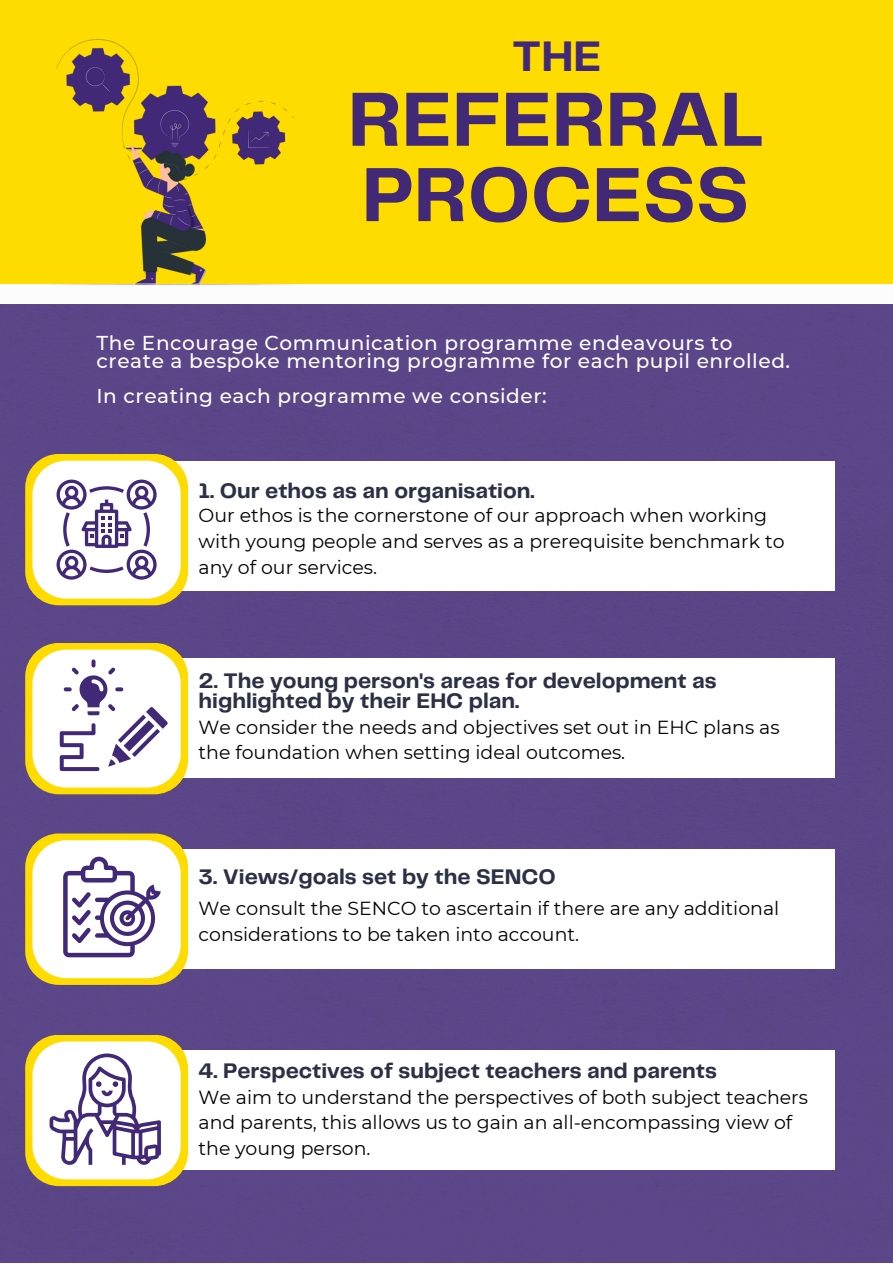
<style>
.page{position:relative;width:893px;height:1264px;background:#fff}
.page>*{position:absolute;margin:0;border:0;box-sizing:border-box;transform-origin:0 0}
.t1{font:700 79.65px/75.3px "Telegraf";color:#412977}
.t2{font:700 44.4px "Telegraf";color:#412977}
.t3{font:700 21.9px/20.2px "Telegraf";color:#2c3045}
.t4{font:500 20.1px/18px "Montserrat";letter-spacing:.03em;color:#fff}
.t5{font:18.9px/25.8px "Montserrat";color:#000}
</style>
<div class="page">
<div style="left:0;top:304px;width:892px;height:958px;background:#5b4688"></div>
<div style="left:0;top:0;width:892px;height:283px;background:#fedc00"></div>
<div style="left:39px;top:461px;width:795px;height:130px;background:#fff"></div>
<div style="left:123px;top:658px;width:711px;height:119px;background:#fff"></div>
<div style="left:123px;top:848px;width:711px;height:120px;background:#fff"></div>
<div style="left:123px;top:1050px;width:711px;height:119px;background:#fff"></div>
<div style="left:25px;top:454px;width:163px;height:151px;background:#fedc00;border-radius:34px"></div>
<svg style="left:32px;top:460px;width:148px;height:138px;background:#e1dcdd"></svg>
<div style="left:25px;top:643px;width:163px;height:151px;background:#fedc00;border-radius:34px"></div>
<div style="left:25px;top:833px;width:163px;height:151px;background:#fedc00;border-radius:34px"></div>
<div style="left:25px;top:1034px;width:163px;height:152px;background:#fedc00;border-radius:34px"></div>
<svg style="left:32px;top:840px;width:148px;height:138px;background:#e0dbdd"></svg>
<svg style="left:32px;top:1041px;width:148px;height:138px;background:#dfd9dc"></svg>
<svg style="left:32px;top:649px;width:148px;height:138px;background:#e7e3e1"></svg>
<img style="left:38px;top:39px;width:270px;height:247px">
<h2 class="t2" style="left:512px;top:37px;width:91px">THE</h2>
<h1 class="t1" style="left:348px;top:86px;width:416px">REFERRAL<br>PROCESS</h1>
<p class="t4" style="left:96px;top:333px;width:695px">The Encourage Communication programme endeavours to create a bespoke mentoring programme for each pupil enrolled.</p>
<p class="t4" style="left:96px;top:387px;width:451px">In creating each programme we consider:</p>
<p class="t3" style="left:199px;top:482px;width:337px">1. Our ethos as an organisation.</p>
<p class="t5" style="left:199px;top:502px;width:587px">Our ethos is the cornerstone of our approach when working with young people and serves as a prerequisite benchmark to any of our services.</p>
<p class="t3" style="left:199px;top:671px;width:519px">2. The young person's areas for development as highlighted by their EHC plan.</p>
<p class="t5" style="left:199px;top:714px;width:582px">We consider the needs and objectives set out in EHC plans as the foundation when setting ideal outcomes.</p>
<p class="t3" style="left:199px;top:867px;width:358px">3. Views/goals set by the SENCO</p>
<p class="t5" style="left:199px;top:895px;width:582px">We consult the SENCO to ascertain if there are any additional considerations to be taken into account.</p>
<p class="t3" style="left:199px;top:1061px;width:520px">4. Perspectives of subject teachers and parents</p>
<p class="t5" style="left:199px;top:1083px;width:611px">We aim to understand the perspectives of both subject teachers and parents, this allows us to gain an all-encompassing view of the young person.</p>
</div>
